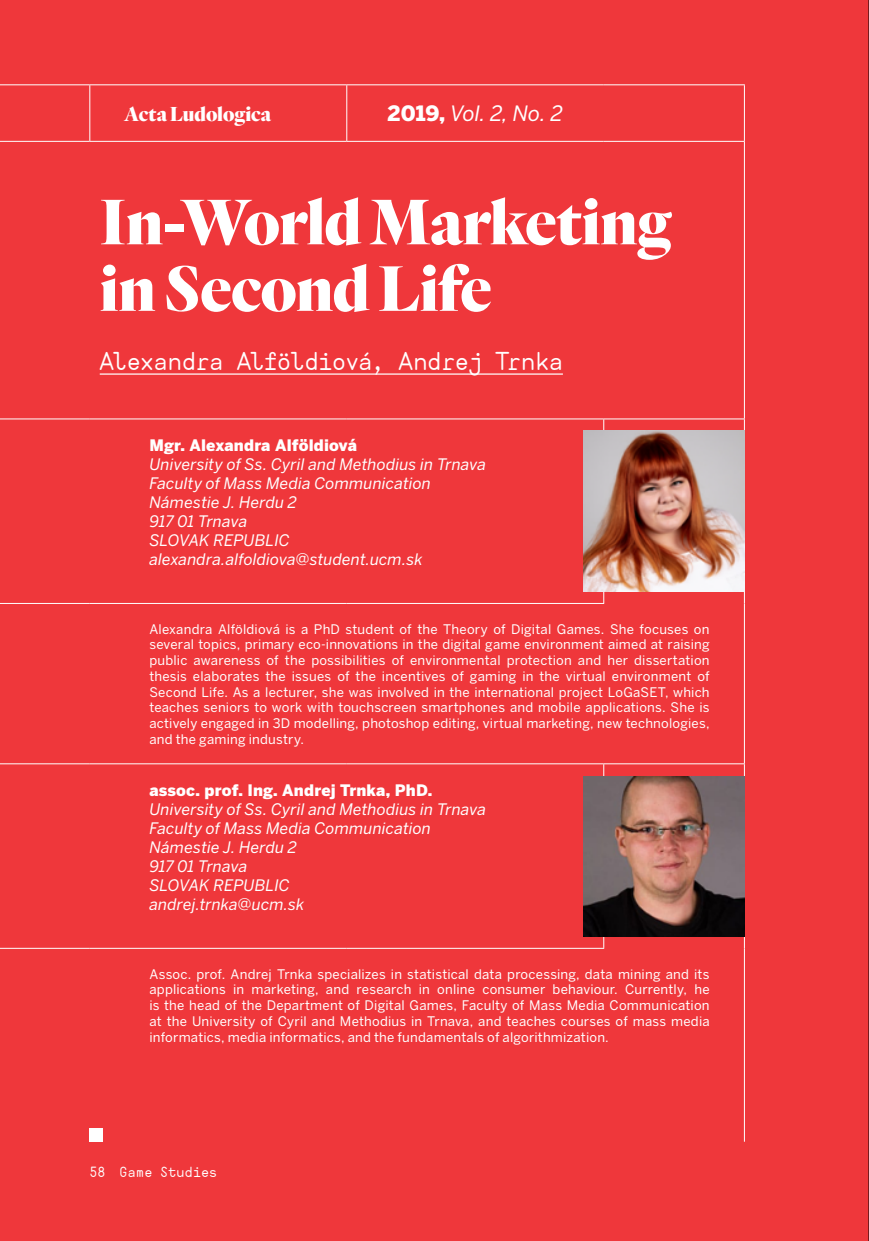
<style>
.page{position:relative;width:869px;height:1241px;background:#fff}
.page>*{position:absolute;margin:0;border:0;box-sizing:border-box;transform-origin:0 0}
.t1{font:900 66.5px/66.5px "Quarto";letter-spacing:-.01em;color:#fff}
.t2{font:24.5px "AHAMONO";letter-spacing:-.005em;color:#fff}
.t3{font:italic 21px "Benton Sans";color:#fff}
.t4{font:900 21px "Quarto";letter-spacing:-.005em;color:#fff}
.t5{font:italic 15.75px/18.9px "Benton Sans";letter-spacing:.005em;color:#fff}
.t6{font:900 15.75px "Benton Sans";letter-spacing:.01em;color:#fff}
.t7{font:14px "AHAMONO";letter-spacing:.02em;color:#fff}
.t8{font:13.12px/15.8px "Benton Sans";letter-spacing:.015em;color:#fff;text-align:justify}
.s1{font-weight:900;font-style:normal}
</style>
<div class="page">
<div style="left:0;top:0;width:868px;height:1240px;background:#ef373b"></div>
<hr style="left:0;top:84px;width:90px;height:1px;background:#fff">
<hr style="left:90px;top:84px;width:256px;height:1px;background:#fff">
<hr style="left:89px;top:85px;width:1px;height:56px;background:#fff">
<hr style="left:346px;top:84px;width:257px;height:1px;background:#fff">
<hr style="left:346px;top:85px;width:1px;height:56px;background:#fff">
<hr style="left:603px;top:84px;width:141px;height:1px;background:#fff">
<hr style="left:743px;top:85px;width:1px;height:56px;background:#fff">
<hr style="left:0;top:141px;width:90px;height:1px;background:#fff">
<hr style="left:90px;top:141px;width:256px;height:1px;background:#fff">
<hr style="left:346px;top:141px;width:257px;height:1px;background:#fff">
<hr style="left:603px;top:141px;width:141px;height:1px;background:#fff">
<hr style="left:743px;top:142px;width:1px;height:276px;background:#fff">
<hr style="left:0;top:418px;width:90px;height:1px;background:#fff">
<hr style="left:90px;top:418px;width:256px;height:1px;background:#fff">
<hr style="left:346px;top:418px;width:257px;height:1px;background:#fff">
<hr style="left:603px;top:418px;width:141px;height:1px;background:#fff">
<hr style="left:743px;top:419px;width:1px;height:184px;background:#fff">
<hr style="left:743px;top:603px;width:1px;height:160px;background:#fff">
<hr style="left:603px;top:419px;width:1px;height:184px;background:#fff">
<hr style="left:0;top:603px;width:90px;height:1px;background:#fff">
<hr style="left:90px;top:603px;width:256px;height:1px;background:#fff">
<hr style="left:346px;top:603px;width:258px;height:1px;background:#fff">
<hr style="left:603px;top:763px;width:141px;height:1px;background:#fff">
<hr style="left:743px;top:764px;width:1px;height:184px;background:#fff">
<hr style="left:0;top:763px;width:90px;height:1px;background:#fff">
<hr style="left:90px;top:763px;width:256px;height:1px;background:#fff">
<hr style="left:346px;top:763px;width:257px;height:1px;background:#fff">
<hr style="left:603px;top:764px;width:1px;height:183px;background:#fff">
<hr style="left:0;top:947px;width:90px;height:1px;background:#fff">
<hr style="left:90px;top:947px;width:256px;height:1px;background:#fff">
<hr style="left:346px;top:947px;width:258px;height:1px;background:#fff">
<hr style="left:743px;top:948px;width:1px;height:193px;background:#fff">
<hr style="left:100px;top:373px;width:462px;height:1px;background:#fff">
<img style="left:583px;top:430px;width:161px;height:162px">
<img style="left:583px;top:776px;width:161px;height:160px">
<div style="left:89px;top:1127px;width:14px;height:14px;background:#fff"></div>
<hr style="left:868px;top:0;width:1px;height:1240px;background:#000">
<h3 class="t4" style="left:124px;top:100px;width:148px">Acta Ludologica</h3>
<h3 class="t3" style="left:387px;top:101px;width:177px"><span class="s1">2019,</span> Vol. 2, No. 2</h3>
<h1 class="t1" style="left:100px;top:188px;width:572px">In-World Marketing in Second Life</h1>
<h2 class="t2" style="left:100px;top:339px;width:464px">Alexandra Alföldiová, Andrej Trnka</h2>
<p class="t6" style="left:149px;top:435px;width:209px">Mgr. Alexandra Alföldiová</p>
<p class="t5" style="left:149px;top:455px;width:338px">University of Ss. Cyril and Methodius in Trnava<br>Faculty of Mass Media Communication<br>Námestie J. Herdu 2<br>917 01 Trnava<br>SLOVAK REPUBLIC alexandra.alfoldiova@student.ucm.sk</p>
<p class="t8" style="left:149px;top:621px;width:561px">Alexandra Alföldiová is a PhD student of the Theory of Digital Games. She focuses on several topics, primary eco-innovations in the digital game environment aimed at raising public awareness of the possibilities of environmental protection and her dissertation thesis elaborates the issues of the incentives of gaming in the virtual environment of Second Life. As a lecturer, she was involved in the international project LoGaSET, which teaches seniors to work with touchscreen smartphones and mobile applications. She is actively engaged in 3D modelling, photoshop editing, virtual marketing, new technologies, and the gaming industry.</p>
<p class="t6" style="left:149px;top:780px;width:284px">assoc. prof. Ing. Andrej Trnka, PhD.</p>
<p class="t5" style="left:149px;top:799px;width:338px">University of Ss. Cyril and Methodius in Trnava<br>Faculty of Mass Media Communication<br>Námestie J. Herdu 2<br>917 01 Trnava<br>SLOVAK REPUBLIC<br>andrej.trnka@ucm.sk</p>
<p class="t8" style="left:149px;top:965px;width:561px">Assoc. prof. Andrej Trnka specializes in statistical data processing, data mining and its applications in marketing, and research in online consumer behaviour. Currently, he is the head of the Department of Digital Games, Faculty of Mass Media Communication at the University of Cyril and Methodius in Trnava, and teaches courses of mass media informatics, media informatics, and the fundamentals of algorithmization.</p>
<p class="t7" style="left:89px;top:1158px;width:129px">58 Game Studies</p>
</div>
